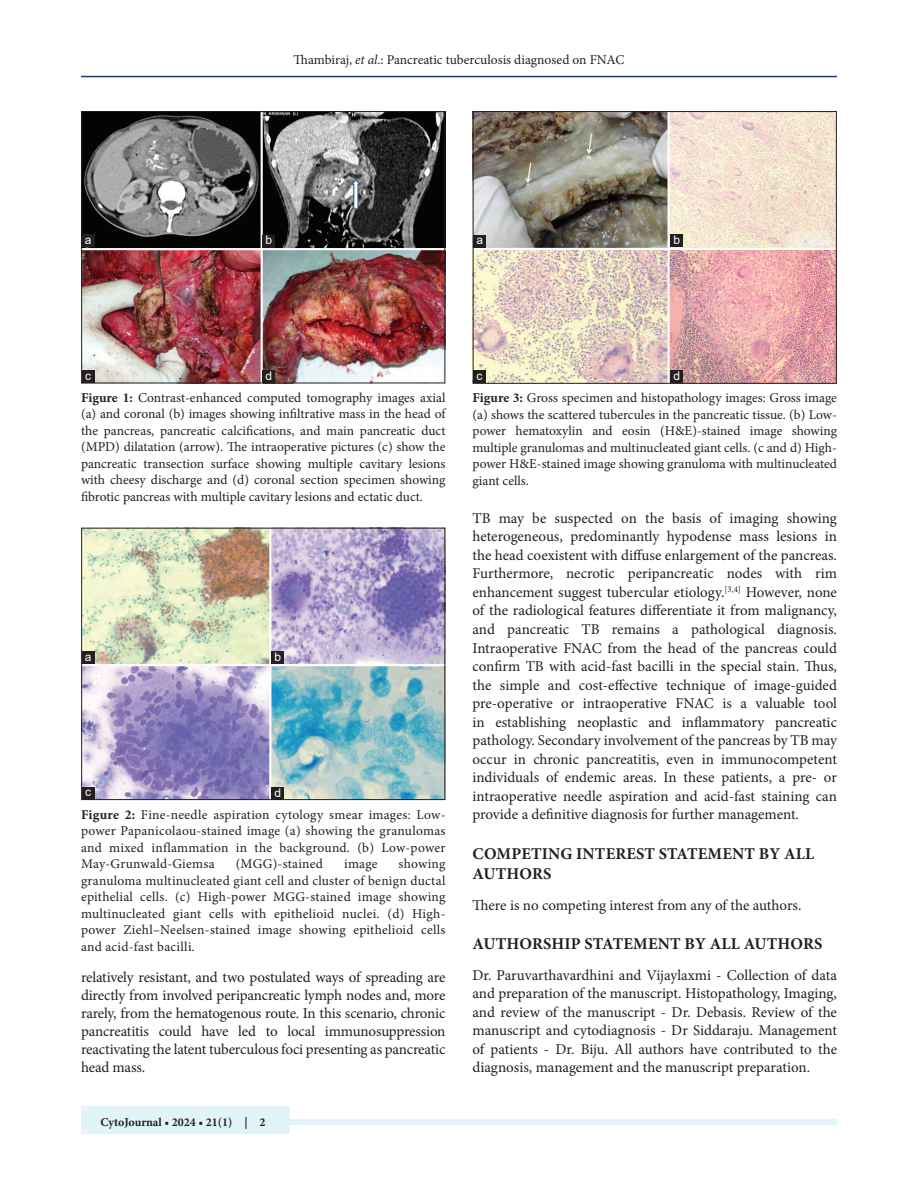
<style>
.page{position:relative;width:918px;height:1188px;background:#fff}
.page>*{position:absolute;margin:0;border:0;box-sizing:border-box;transform-origin:0 0}
.t1{font:700 16.5px/20.1px "Minion Pro";letter-spacing:.01em;color:#231f20}
.TX{font:15px/18.6px "Minion Pro";letter-spacing:-.005em;color:#231f20;text-align:justify}
.FGC{font:13.5px/16.5px "Minion Pro";letter-spacing:.005em;color:#231f20;text-align:justify}
.JF{font:700 12px "Minion Pro";color:#231f20}
.LABEL{font:12px "Arial";color:#fff}
.s1{font-style:italic}
.s2{font-weight:700}
</style>
<div class="page">
<hr style="left:81px;top:76px;width:756px;height:1px;background:#164077">
<div style="left:81px;top:1119px;width:756px;height:6px;background:#e1f4fc"></div>
<div style="left:81px;top:1106px;width:208px;height:28px;background:#e1f4fc"></div>
<img style="left:83px;top:113px;width:360px;height:268px">
<div style="left:81px;top:111px;width:364px;height:272px;border:1px solid #231f20"></div>
<div style="left:82px;top:234px;width:12px;height:13px;background:#231f20"></div>
<div style="left:82px;top:370px;width:12px;height:13px;background:#231f20"></div>
<div style="left:263px;top:235px;width:12px;height:12px;background:#231f20"></div>
<div style="left:263px;top:370px;width:12px;height:13px;background:#231f20"></div>
<img style="left:475px;top:113px;width:360px;height:269px">
<div style="left:473px;top:111px;width:364px;height:273px;border:1px solid #231f20"></div>
<div style="left:473px;top:235px;width:13px;height:13px;background:#231f20"></div>
<div style="left:473px;top:370px;width:13px;height:13px;background:#231f20"></div>
<div style="left:670px;top:235px;width:13px;height:12px;background:#231f20"></div>
<div style="left:670px;top:370px;width:13px;height:13px;background:#231f20"></div>
<img style="left:83px;top:530px;width:360px;height:268px">
<div style="left:81px;top:528px;width:364px;height:272px;border:1px solid #231f20"></div>
<div style="left:82px;top:651px;width:12px;height:13px;background:#231f20"></div>
<div style="left:82px;top:787px;width:12px;height:13px;background:#231f20"></div>
<div style="left:271px;top:651px;width:13px;height:13px;background:#231f20"></div>
<div style="left:272px;top:787px;width:12px;height:13px;background:#231f20"></div>
<p class="LABEL" style="left:85px;top:232px;width:8px">a</p>
<p class="LABEL" style="left:85px;top:367px;width:7px">c</p>
<p class="FGC" style="left:294px;top:51px;width:332px">Thambiraj, <span class="s1">et al</span>.: Pancreatic tuberculosis diagnosed on FNAC</p>
<p class="LABEL" style="left:266px;top:232px;width:8px">b</p>
<p class="LABEL" style="left:266px;top:367px;width:8px">d</p>
<p class="LABEL" style="left:476px;top:232px;width:8px">a</p>
<p class="LABEL" style="left:477px;top:368px;width:7px">c</p>
<p class="LABEL" style="left:674px;top:232px;width:8px">b</p>
<p class="LABEL" style="left:674px;top:368px;width:8px">d</p>
<p class="FGC" style="left:81px;top:389px;width:366px"><span class="s2">Figure 1:</span> Contrast-enhanced computed tomography images axial (a) and coronal (b) images showing infiltrative mass in the head of the pancreas, pancreatic calcifications, and main pancreatic duct (MPD) dilatation (arrow). The intraoperative pictures (c) show the pancreatic transection surface showing multiple cavitary lesions with cheesy discharge and (d) coronal section specimen showing fibrotic pancreas with multiple cavitary lesions and ectatic duct.</p>
<p class="LABEL" style="left:85px;top:648px;width:8px">a</p>
<p class="LABEL" style="left:85px;top:784px;width:7px">c</p>
<p class="LABEL" style="left:274px;top:648px;width:8px">b</p>
<p class="LABEL" style="left:275px;top:784px;width:8px">d</p>
<p class="FGC" style="left:81px;top:806px;width:366px"><span class="s2">Figure 2:</span> Fine-needle aspiration cytology smear images: Low&shy;power Papanicolaou-stained image (a) showing the granulomas and mixed inflammation in the background. (b) Low-power May-Grunwald-Giemsa</p>
<p class="FGC" style="left:81px;top:856px;width:366px;text-indent:318px">showing granuloma multinucleated giant cell and cluster of benign ductal epithelial cells. (c) High-power MGG-stained image showing multinucleated giant cells with epithelioid nuclei. (d) High&shy;power Ziehl–Neelsen-stained image showing epithelioid cells and acid-fast bacilli.</p>
<p class="FGC" style="left:236px;top:856px;width:89px">(MGG)-stained</p>
<p class="FGC" style="left:344px;top:856px;width:35px">image</p>
<p class="TX" style="left:81px;top:969px;width:366px;line-height:18px">relatively resistant, and two postulated ways of spreading are directly from involved peripancreatic lymph nodes and, more rarely, from the hematogenous route. In this scenario, chronic pancreatitis could have led to local immunosuppression reactivating the latent tuberculous foci presenting as pancreatic head mass.</p>
<p class="JF" style="left:100px;top:1113px;width:167px">CytoJournal • 2024 • 21(1) | 2</p>
<p class="FGC" style="left:472px;top:390px;width:366px"><span class="s2">Figure 3:</span> Gross specimen and histopathology images: Gross image (a) shows the scattered tubercules in the pancreatic tissue. (b) Low&shy;power hematoxylin and eosin (H&amp;E)-stained image showing multiple granulomas and multinucleated giant cells. (c and d) High&shy;power H&amp;E-stained image showing granuloma with multinucleated giant cells.</p>
<p class="TX" style="left:472px;top:509px;width:366px">TB may be suspected on the basis of imaging showing heterogeneous, predominantly hypodense mass lesions in the head coexistent with diffuse enlargement of the pancreas.<br>Furthermore, necrotic peripancreatic nodes with rim enhancement suggest tubercular etiology.<sup>[3,4]</sup> However, none of the radiological features differentiate it from malignancy, and pancreatic TB remains a pathological diagnosis.<br>Intraoperative FNAC from the head of the pancreas could confirm TB with acid-fast bacilli in the special stain. Thus, the simple and cost-effective technique of image-guided pre-operative or intraoperative FNAC is a valuable tool in establishing neoplastic and inflammatory pancreatic pathology. Secondary involvement of the pancreas by TB may occur in chronic pancreatitis, even in immunocompetent individuals of endemic areas. In these patients, a pre- or intraoperative needle aspiration and acid-fast staining can provide a definitive diagnosis for further management.</p>
<h1 class="t1" style="left:473px;top:843px;width:343px">COMPETING INTEREST STATEMENT BY ALL<br>AUTHORS</h1>
<p class="TX" style="left:472px;top:896px;width:330px">There is no competing interest from any of the authors.</p>
<h1 class="t1" style="left:473px;top:934px;width:351px">AUTHORSHIP STATEMENT BY ALL AUTHORS</h1>
<p class="TX" style="left:472px;top:966px;width:366px">Dr. Paruvarthavardhini and Vijaylaxmi - Collection of data and preparation of the manuscript. Histopathology, Imaging, and review of the manuscript - Dr. Debasis. Review of the manuscript and cytodiagnosis - Dr Siddaraju. Management of patients - Dr. Biju. All authors have contributed to the diagnosis, management and the manuscript preparation.</p>
</div>
